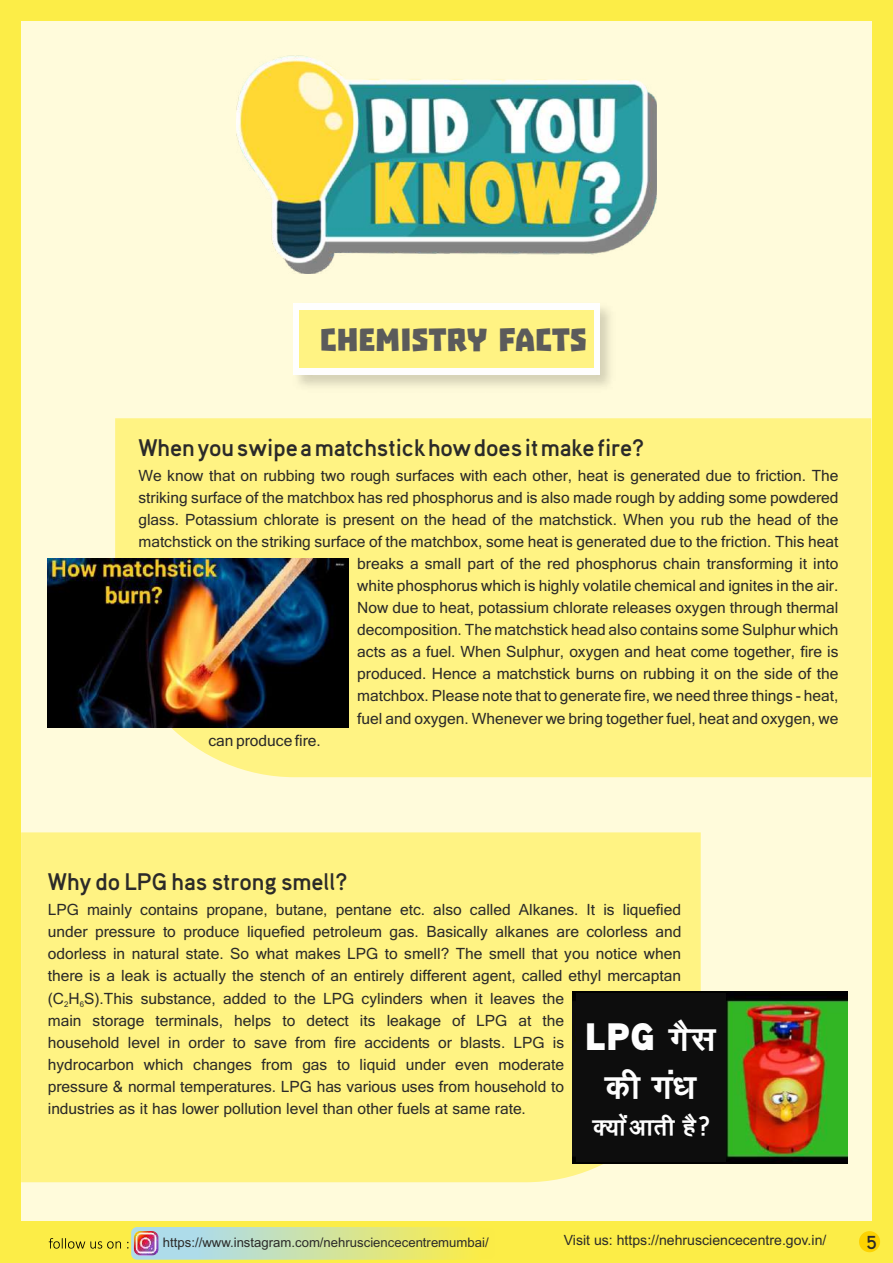
<style>
.page{position:relative;width:893px;height:1263px;background:#fced47}
.page>*{position:absolute;margin:0;border:0;box-sizing:border-box;transform-origin:0 0}
.t1{font:38.25px "Aaux Pro Ultra";color:#fefefe}
.t2{font:38.25px "Kruti Dev 010 Apu";color:#fefefe}
.t3{font:36.15px "Troika";color:#5b5b5b}
.t4{font:27px "Kruti Dev 010 Apu";color:#fefefe}
.t5{font:700 24px "Aaux Pro";color:#2b2a29}
.t6{font:700 18.75px "Aaux Pro";color:#2b2a29}
.t7{font:15px/22px "Mangal";color:#2b2a29}
.t8{font:14.1px "Arial";color:#2b2a29}
.t9{font:13.2px "Arial";color:#2b2a29}
.s1{font-family:"Kruti Dev 010 Apu"}
</style>
<div class="page">
<div style="left:21px;top:21px;width:850px;height:1200px;background:#fffbdb"></div>
<img style="left:236px;top:55px;width:420px;height:218px">
<img style="left:298px;top:303px;width:312px;height:83px">
<div style="left:293px;top:303px;width:306px;height:72px;background:#fefefe"></div>
<div style="left:299px;top:310px;width:294px;height:57px;background:#fff383"></div>
<div style="left:131px;top:1227px;width:365px;height:33px;background:linear-gradient(to right,#a2d9ff,#fced45);border-radius:6px"></div>
<svg style="left:49px;top:1238px;width:79px;height:10px"></svg>
<img style="left:134px;top:1231px;width:24px;height:25px;border-radius:7px">
<div style="left:115px;top:418px;width:756px;height:359px;background:#fff383"></div>
<img style="left:48px;top:559px;width:301px;height:169px">
<div style="left:21px;top:832px;width:680px;height:350px;background:#fff383"></div>
<div style="left:859px;top:1231px;width:21px;height:21px;background:#fdd300;border-radius:50%"></div>
<img style="left:573px;top:991px;width:274px;height:173px">
<div style="left:576px;top:994px;width:150px;height:168px;background:#0d0d0d"></div>
<h2 class="t3" style="left:319px;top:324px;width:269px">CHEMISTRY FACTS</h2>
<h3 class="t5" style="left:138px;top:432px;width:507px">When you swipe a matchstick how does it make fire?</h3>
<p class="t7" style="left:138px;top:464px;width:701px">We know that on rubbing two rough surfaces with each other, heat is generated due to friction. The</p>
<p class="t7" style="left:138px;top:486px;width:701px">striking surface of the matchbox has red phosphorus and is also made rough by adding some powdered</p>
<p class="t7" style="left:138px;top:508px;width:701px">glass. Potassium chlorate is present on the head of the matchstick. When you rub the head of the</p>
<p class="t7" style="left:138px;top:530px;width:701px">matchstick on the striking surface of the matchbox, some heat is generated due to the friction. This heat</p>
<p class="t7" style="left:357px;top:552px;width:483px">breaks a small part of the red phosphorus chain transforming it into</p>
<p class="t7" style="left:357px;top:574px;width:483px">white phosphorus which is highly volatile chemical and ignites in the air.</p>
<p class="t7" style="left:357px;top:596px;width:483px">Now due to heat, potassium chlorate releases oxygen through thermal</p>
<p class="t7" style="left:357px;top:618px;width:483px">decomposition. The matchstick head also contains some Sulphur which</p>
<p class="t7" style="left:357px;top:640px;width:483px">acts as a fuel. When Sulphur, oxygen and heat come together, fire is</p>
<p class="t7" style="left:357px;top:662px;width:483px">produced. Hence a matchstick burns on rubbing it on the side of the</p>
<p class="t7" style="left:357px;top:684px;width:483px">matchbox. Please note that to generate fire, we need three things - heat,</p>
<p class="t7" style="left:357px;top:706px;width:483px">fuel and oxygen. Whenever we bring together fuel, heat and oxygen, we</p>
<p class="t7" style="left:208px;top:728px;width:114px">can produce fire.</p>
<h3 class="t5" style="left:48px;top:866px;width:301px">Why do LPG has strong smell?</h3>
<p class="t7" style="left:48px;top:898px;width:635px">LPG mainly contains propane, butane, pentane etc. also called Alkanes. It is liquefied under pressure to produce liquefied petroleum gas. Basically alkanes are colorless and odorless in natural state. So what makes LPG to smell? The smell that you notice when there is a leak is actually the stench of an entirely different agent, called ethyl mercaptan (C<sub>2</sub>H<sub>6</sub>S).This substance, added to the LPG cylinders when it leaves the<br>main storage terminals, helps to detect its leakage of LPG at the<br>household level in order to save from fire accidents or blasts. LPG is<br>hydrocarbon which changes from gas to liquid under even moderate<br>pressure &amp; normal temperatures. LPG has various uses from household to<br>industries as it has lower pollution level than other fuels at same rate.</p>
<h1 class="t1" style="left:585px;top:1011px;width:132px">LPG <span class="s1">xSl</span></h1>
<h1 class="t2" style="left:604px;top:1067px;width:93px">dh xa/k</h1>
<h3 class="t4" style="left:593px;top:1113px;width:119px">D;k asvkrh gS \</h3>
<p class="t9" style="left:163px;top:1237px;width:327px">https://www.instagram.com/nehrusciencecentremumbai/</p>
<p class="t8" style="left:564px;top:1235px;width:264px">Visit us: https://nehrusciencecentre.gov.in/</p>
<p class="t6" style="left:866px;top:1230px;width:12px">5</p>
</div>
